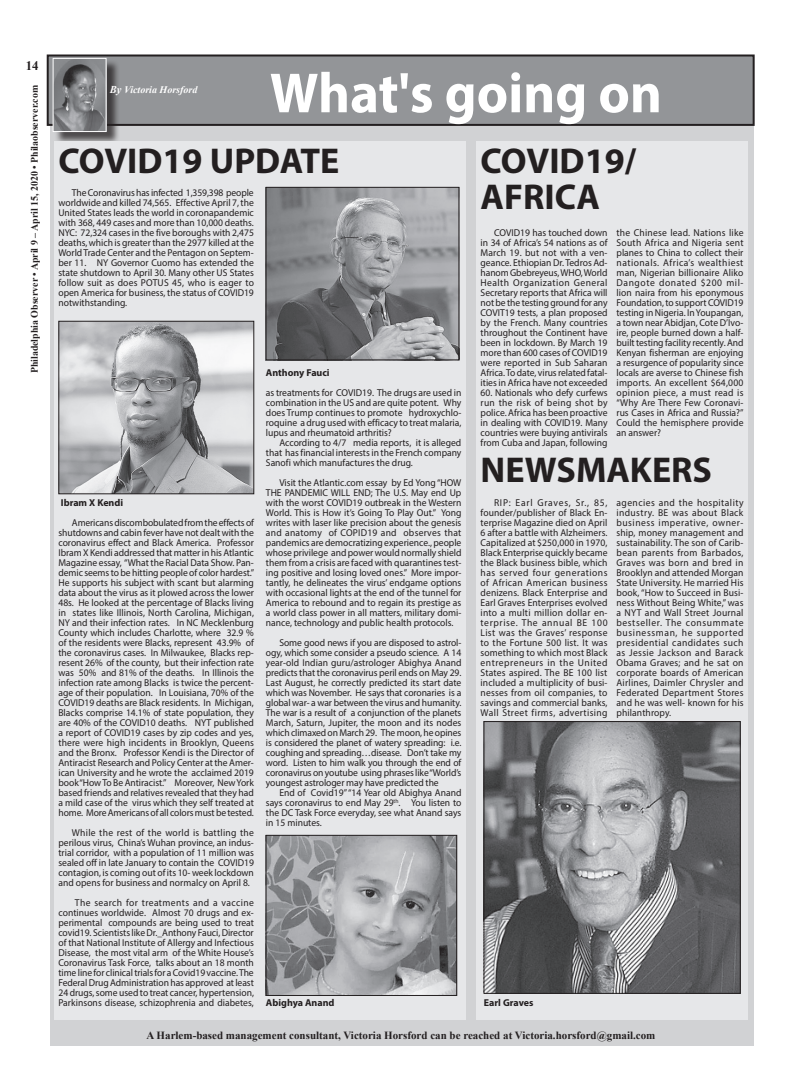
<style>
.page{position:relative;width:792px;height:1080px;background:#fff}
.page>*{position:absolute;margin:0;border:0;box-sizing:border-box;transform-origin:0 0}
.t1{font:700 57px "Myriad Pro";color:#fff;scale:.96 1}
.t2{font:700 36px/36px "Myriad Pro";color:#231f20}
.t3{font:700 13px "Times New Roman";color:#231f20}
.t4{font:700 11px "Times New Roman";color:#231f20}
.t5{font:10px/10px "Myriad Pro";color:#231f20;text-align:justify;scale:.96 1}
.t6{font:700 10px "Times New Roman";color:#231f20}
.t7{font:700 10px "Myriad Pro";color:#231f20}
.t8{font:italic 700 10px "Times New Roman";color:#fff}
.s1{font-size:10.5px}
</style>
<div class="page">
<div style="left:50px;top:66px;width:704px;height:980px;background:#d1d2d4"></div>
<div style="left:476px;top:141px;width:272px;height:879px;background:#e6e7e9"></div>
<div style="left:48px;top:56px;width:706px;height:69px;background:#939598"></div>
<div style="left:47px;top:54px;width:708px;height:72px;border:2px solid #231f20"></div>
<div style="left:54px;top:59px;width:66px;height:86px;background:#231f20;opacity:.75"></div>
<img style="left:55px;top:60px;width:50px;height:70px">
<div style="left:53px;top:58px;width:54px;height:74px;border:1px solid #fff"></div>
<div style="left:54px;top:141px;width:412px;height:879px;background:#e6e7e9"></div>
<img style="left:61px;top:323px;width:191px;height:169px">
<div style="left:59px;top:321px;width:195px;height:173px;border:1px solid #231f20"></div>
<img style="left:268px;top:189px;width:189px;height:169px">
<div style="left:266px;top:187px;width:193px;height:173px;border:1px solid #231f20"></div>
<img style="left:268px;top:837px;width:187px;height:157px">
<div style="left:266px;top:835px;width:191px;height:161px;border:1px solid #231f20"></div>
<img style="left:486px;top:723px;width:252px;height:269px">
<div style="left:484px;top:721px;width:256px;height:273px;border:1px solid #231f20"></div>
<h3 class="t3" style="left:26px;top:57px;width:14px">14</h3>
<p class="t6" style="left:27px;top:373px;width:290px;rotate:-90deg">Philadelphia Observer • April 9 – April 15, 2020 • Philaobserver.com</p>
<p class="t8" style="left:110px;top:82px;width:89px"><span class="s1">By</span> Victoria Horsford</p>
<h1 class="t1" style="left:270px;top:56px;width:410px">What's going on</h1>
<h2 class="t2" style="left:58px;top:141px;width:282px">COVID19 UPDATE</h2>
<p class="t5" style="left:58px;top:187px;width:205px;text-indent:14px">The Coronavirus has infected 1,359,398 people worldwide and killed 74,565. Effective April 7, the United States leads the world in coronapandemic with 368, 449 cases and more than 10,000 deaths.<br>NYC: 72,324 cases in the five boroughs with 2,475 deaths, which is greater than the 2977 killed at the World Trade Center and the Pentagon on Septem&shy;ber 11. NY Governor Cuomo has extended the state shutdown to April 30. Many other US States follow suit as does POTUS 45, who is eager to open America for business, the status of COVID19 notwithstanding.</p>
<h2 class="t2" style="left:481px;top:141px;width:157px">COVID19/<br>AFRICA</h2>
<p class="t5" style="left:481px;top:227px;width:134px;text-indent:14px">COVID19 has touched down in 34 of Africa’s 54 nations as of March 19. but not with a ven&shy;geance. Ethiopian Dr. Tedros Ad&shy;hanom Gbebreyeus, WHO, World Health Organization General Secretary reports that Africa will not be the testing ground for any COVIT19 tests, a plan proposed by the French. Many countries throughout the Continent have been in lockdown. By March 19 more than 600 cases of COVID19 were reported in Sub Saharan Africa. To date, virus related fatal&shy;ities in Africa have not exceeded</p>
<p class="t5" style="left:481px;top:387px;width:134px">60. Nationals who defy curfews run the risk of being shot by police. Africa has been proactive in dealing with COVID19. Many countries were buying antivirals from Cuba and Japan, following</p>
<p class="t5" style="left:617px;top:227px;width:134px">the Chinese lead. Nations like South Africa and Nigeria sent planes to China to collect their nationals. Africa’s wealthiest man, Nigerian billionaire Aliko Dangote donated $200 mil&shy;lion naira from his eponymous Foundation, to support COVID19 testing in Nigeria. In Youpangan, a town near Abidjan, Cote D’Ivo&shy;ire, people burned down a half&shy;built testing facility recently. And Kenyan fisherman are enjoying a resurgence of popularity since locals are averse to Chinese fish imports. An excellent $64,000 opinion piece, a must read is “Why Are There Few Coronavi&shy;rus Cases in Africa and Russia?” Could the hemisphere provide an answer?</p>
<h2 class="t2" style="left:481px;top:451px;width:233px">NEWSMAKERS</h2>
<p class="t5" style="left:481px;top:497px;width:134px;text-indent:14px">RIP: Earl Graves, Sr., 85, founder/publisher of Black En&shy;terprise Magazine died on April 6 after a battle with Alzheimers.<br>Capitalized at $250,000 in 1970, Black Enterprise quickly became the Black business bible, which has served four generations of African American business denizens. Black Enterprise and Earl Graves Enterprises evolved into a multi million dollar en&shy;terprise. The annual BE 100<br>List was the Graves’ response to the Fortune 500 list. It was something to which most Black entrepreneurs in the United States aspired. The BE 100 list included a multiplicity of busi&shy;nesses from oil companies, to savings and commercial banks, Wall Street firms, advertising</p>
<p class="t5" style="left:617px;top:497px;width:134px">agencies and the hospitality industry. BE was about Black business imperative, owner&shy;ship, money management and sustainability. The son of Carib&shy;bean parents from Barbados, Graves was born and bred in Brooklyn and attended Morgan State University. He married His book, “How to Succeed in Busi&shy;ness Without Being White,” was a NYT and Wall Street Journal bestseller. The consummate businessman, he supported presidential candidates such as Jessie Jackson and Barack Obama Graves; and he sat on corporate boards of American Airlines, Daimler Chrysler and Federated Department Stores and he was well- known for his philanthropy.</p>
<p class="t7" style="left:266px;top:366px;width:65px">Anthony Fauci</p>
<p class="t5" style="left:266px;top:387px;width:205px">as treatments for COVID19. The drugs are used in combination in the US and are quite potent. Why does Trump continues to promote hydroxychlo&shy;roquine a drug used with efficacy to treat malaria, lupus and rheumatoid arthritis?</p>
<p class="t5" style="left:266px;top:437px;width:205px;text-indent:13px">According to 4/7 media reports, it is alleged that has financial interests in the French company Sanofi which manufactures the drug.</p>
<p class="t5" style="left:266px;top:477px;width:205px;text-indent:13px">Visit the Atlantic.com essay by Ed Yong “HOW THE PANDEMIC WILL END; The U.S. May end Up with the worst COVID19 outbreak in the Western World. This is How it’s Going To Play Out.” Yong writes with laser like precision about the genesis and anatomy of COPID19 and observes that pandemics are democratizing experience., people whose privilege and power would normally shield them from a crisis are faced with quarantines test&shy;ing positive and losing loved ones.” More impor&shy;tantly, he delineates the virus’ endgame options with occasional lights at the end of the tunnel for America to rebound and to regain its prestige as a world class power in all matters, military domi&shy;nance, technology and public health protocols.</p>
<p class="t5" style="left:266px;top:637px;width:205px;text-indent:13px">Some good news if you are disposed to astrol&shy;ogy, which some consider a pseudo science. A 14 year-old Indian guru/astrologer Abighya Anand predicts that the coronavirus peril ends on May 29.<br>Last August, he correctly predicted its start date which was November. He says that coronaries is a global war- a war between the virus and humanity.<br>The war is a result of a conjunction of the planets March, Saturn, Jupiter, the moon and its nodes which climaxed on March 29. The moon, he opines is considered the planet of watery spreading: i.e. coughing and spreading…disease. Don’t take my word. Listen to him walk you through the end of coronavirus on youtube using phrases like “World’s youngest astrologer may have predicted the</p>
<p class="t5" style="left:266px;top:787px;width:205px;text-indent:13px">End of Covid19” “14 Year old Abighya Anand says coronavirus to end May 29<sup>th</sup>. You listen to the DC Task Force everyday, see what Anand says in 15 minutes.</p>
<p class="t7" style="left:61px;top:496px;width:64px">Ibram X Kendi</p>
<p class="t5" style="left:58px;top:517px;width:205px;text-indent:13px">Americans discombobulated from the effects of shutdowns and cabin fever have not dealt with the coronavirus effect and Black America. Professor Ibram X Kendi addressed that matter in his Atlantic Magazine essay, “What the Racial Data Show. Pan&shy;demic seems to be hitting people of color hardest.” He supports his subject with scant but alarming data about the virus as it plowed across the lower 48s. He looked at the percentage of Blacks living in states like Illinois, North Carolina, Michigan, NY and their infection rates. In NC Mecklenburg County which includes Charlotte, where 32.9 % of the residents were Blacks, represent 43.9% of the coronavirus cases. In Milwaukee, Blacks rep&shy;resent 26% of the county, but their infection rate was 50% and 81% of the deaths. In Illinois the infection rate among Blacks is twice the percent&shy;age of their population. In Louisiana, 70% of the COVID19 deaths are Black residents. In Michigan, Blacks comprise 14.1% of state population, they are 40% of the COVID10 deaths. NYT published a report of COVID19 cases by zip codes and yes, there were high incidents in Brooklyn, Queens and the Bronx. Professor Kendi is the Director of Antiracist Research and Policy Center at the Amer&shy;ican University and he wrote the acclaimed 2019 book “How To Be Antiracist.” Moreover, New York based friends and relatives revealed that they had a mild case of the virus which they self treated at home. More Americans of all colors must be tested.</p>
<p class="t5" style="left:58px;top:827px;width:205px;text-indent:13px">While the rest of the world is battling the perilous virus, China’s Wuhan province, an indus&shy;trial corridor, with a population of 11 million was sealed off in late January to contain the COVID19 contagion, is coming out of its 10- week lockdown and opens for business and normalcy on April 8.</p>
<p class="t5" style="left:58px;top:897px;width:205px;text-indent:17px">The search for treatments and a vaccine continues worldwide. Almost 70 drugs and ex&shy;perimental compounds are being used to treat covid19. Scientists like Dr._Anthony Fauci, Director of that National Institute of Allergy and Infectious Disease, the most vital arm of the White House’s Coronavirus Task Force, talks about an 18 month time line for clinical trials for a Covid19 vaccine. The Federal Drug Administration has approved at least 24 drugs, some used to treat cancer, hypertension, Parkinsons disease, schizophrenia and diabetes,</p>
<p class="t7" style="left:266px;top:996px;width:70px">Abighya Anand</p>
<p class="t7" style="left:484px;top:996px;width:51px">Earl Graves</p>
<p class="t4" style="left:147px;top:1027px;width:510px">A Harlem-based management consultant, Victoria Horsford can be reached at Victoria.horsford@gmail.com</p>
</div>
